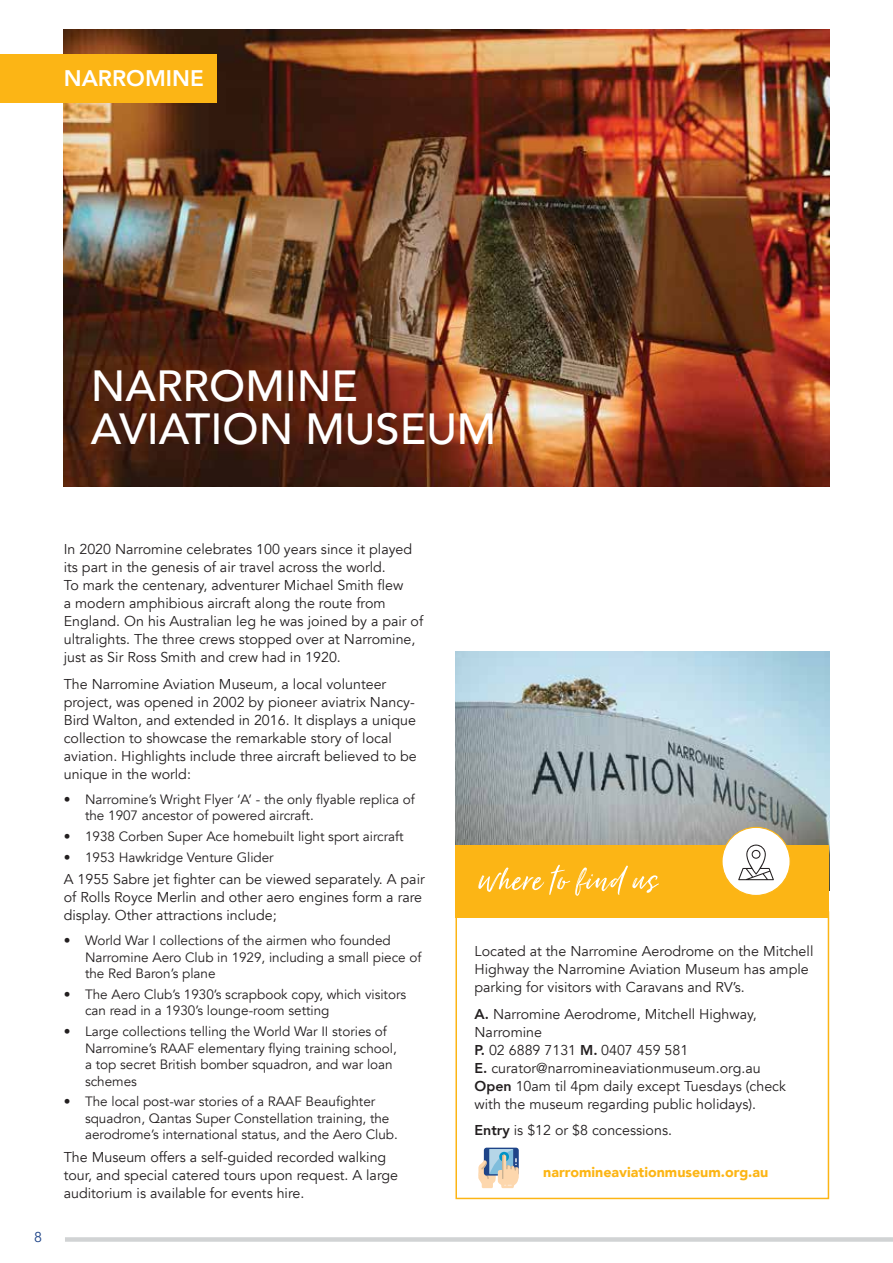
<style>
.page{position:relative;width:893px;height:1263px;background:#fff}
.page>*{position:absolute;margin:0;border:0;box-sizing:border-box;transform-origin:0 0}
.t1{font:500 43.5px/43.5px "Avenir";color:#fff}
.t2{font:800 22.5px "Avenir";color:#fff}
.t3{font:14.25px/18px "Avenir";color:#231f20}
.t4{font:900 14.25px "Avenir";color:#fcb515}
.t5{font:14.25px "Avenir";color:#1e4488}
.t6{font:13.5px/16.5px "Avenir";color:#231f20}
.s1{font-weight:800}
</style>
<div class="page">
<div style="left:65px;top:1237px;width:827px;height:5px;background:#d1d3d4"></div>
<img style="left:455px;top:651px;width:374px;height:194px">
<div style="left:455px;top:845px;width:374px;height:73px;background:#fcb515"></div>
<div style="left:455px;top:911px;width:374px;height:288px;border:2px solid #fcb515"></div>
<div style="left:484px;top:1148px;width:35px;height:27px;background:#1e4488;border-radius:3px"></div>
<svg style="left:489px;top:1149px;width:24px;height:25px"></svg>
<svg style="left:478px;top:1152px;width:41px;height:36px"></svg>
<img style="left:64px;top:30px;width:765px;height:456px">
<svg style="left:478px;top:865px;width:181px;height:31px"></svg>
<div style="left:722px;top:827px;width:68px;height:68px;background:#fff;border-radius:50%"></div>
<div style="left:721px;top:827px;width:70px;height:69px;border:1px solid #fcb515;border-radius:50%"></div>
<svg style="left:738px;top:844px;width:36px;height:36px"></svg>
<div style="left:0;top:54px;width:216px;height:48px;background:#fcb515"></div>
<h2 class="t2" style="left:64px;top:60px;width:141px">NARROMINE</h2>
<h2 class="t2" style="left:64px;top:74px;width:141px">NARROMINE</h2>
<h1 class="t1" style="left:91px;top:361px;width:407px">NARROMINE<br>AVIATION MUSEUM</h1>
<p class="t5" style="left:34px;top:1228px;width:9px">8</p>
<p class="t3" style="left:64px;top:541px;width:361px">In 2020 Narromine celebrates 100 years since it played its part in the genesis of air travel across the world.<br>To mark the centenary, adventurer Michael Smith flew<br>a modern amphibious aircraft along the route from England. On his Australian leg he was joined by a pair of ultralights. The three crews stopped over at Narromine, just as Sir Ross Smith and crew had in 1920.</p>
<p class="t3" style="left:64px;top:675px;width:355px">The Narromine Aviation Museum, a local volunteer project, was opened in 2002 by pioneer aviatrix Nancy-Bird Walton, and extended in 2016. It displays a unique collection to showcase the remarkable story of local aviation. Highlights include three aircraft believed to be unique in the world:</p>
<p class="t6" style="left:85px;top:791px;width:331px;text-indent:-21px">• Narromine’s Wright Flyer ‘A’ - the only flyable replica of the 1907 ancestor of powered aircraft.</p>
<p class="t6" style="left:64px;top:828px;width:341px">• 1938 Corben Super Ace homebuilt light sport aircraft</p>
<p class="t6" style="left:64px;top:849px;width:211px">• 1953 Hawkridge Venture Glider</p>
<p class="t3" style="left:64px;top:870px;width:363px">A 1955 Sabre jet fighter can be viewed separately. A pair of Rolls Royce Merlin and other aero engines form a rare display. Other attractions include;</p>
<p class="t6" style="left:85px;top:932px;width:338px;text-indent:-21px">• World War I collections of the airmen who founded<br>Narromine Aero Club in 1929, including a small piece of the Red Baron’s plane</p>
<p class="t6" style="left:85px;top:986px;width:323px;text-indent:-21px">• The Aero Club’s 1930’s scrapbook copy, which visitors can read in a 1930’s lounge-room setting</p>
<p class="t6" style="left:85px;top:1023px;width:313px;text-indent:-21px">• Large collections telling the World War II stories of Narromine’s RAAF elementary flying training school, a top secret British bomber squadron, and war loan schemes</p>
<p class="t6" style="left:85px;top:1094px;width:314px;text-indent:-21px">• The local post-war stories of a RAAF Beaufighter squadron, Qantas Super Constellation training, the aerodrome’s international status, and the Aero Club.</p>
<p class="t3" style="left:64px;top:1148px;width:336px">The Museum offers a self-guided recorded walking tour, and special catered tours upon request. A large auditorium is available for events hire.</p>
<p class="t3" style="left:475px;top:942px;width:340px">Located at the Narromine Aerodrome on the Mitchell<br>Highway the Narromine Aviation Museum has ample parking for visitors with Caravans and RV’s.</p>
<p class="t3" style="left:475px;top:1005px;width:313px"><span class="s1">A.</span> Narromine Aerodrome, Mitchell Highway, Narromine<br><span class="s1">P.</span> 02 6889 7131 <span class="s1">M.</span> 0407 459 581<br><span class="s1">E.</span> curator@narromineaviationmuseum.org.au <span class="s1">Open</span> 10am til 4pm daily except Tuesdays (check with the museum regarding public holidays).</p>
<p class="t3" style="left:475px;top:1121px;width:199px"><span class="s1">Entry</span> is $12 or $8 concessions.</p>
<p class="t4" style="left:543px;top:1160px;width:227px">narromineaviationmuseum.org.au</p>
</div>
